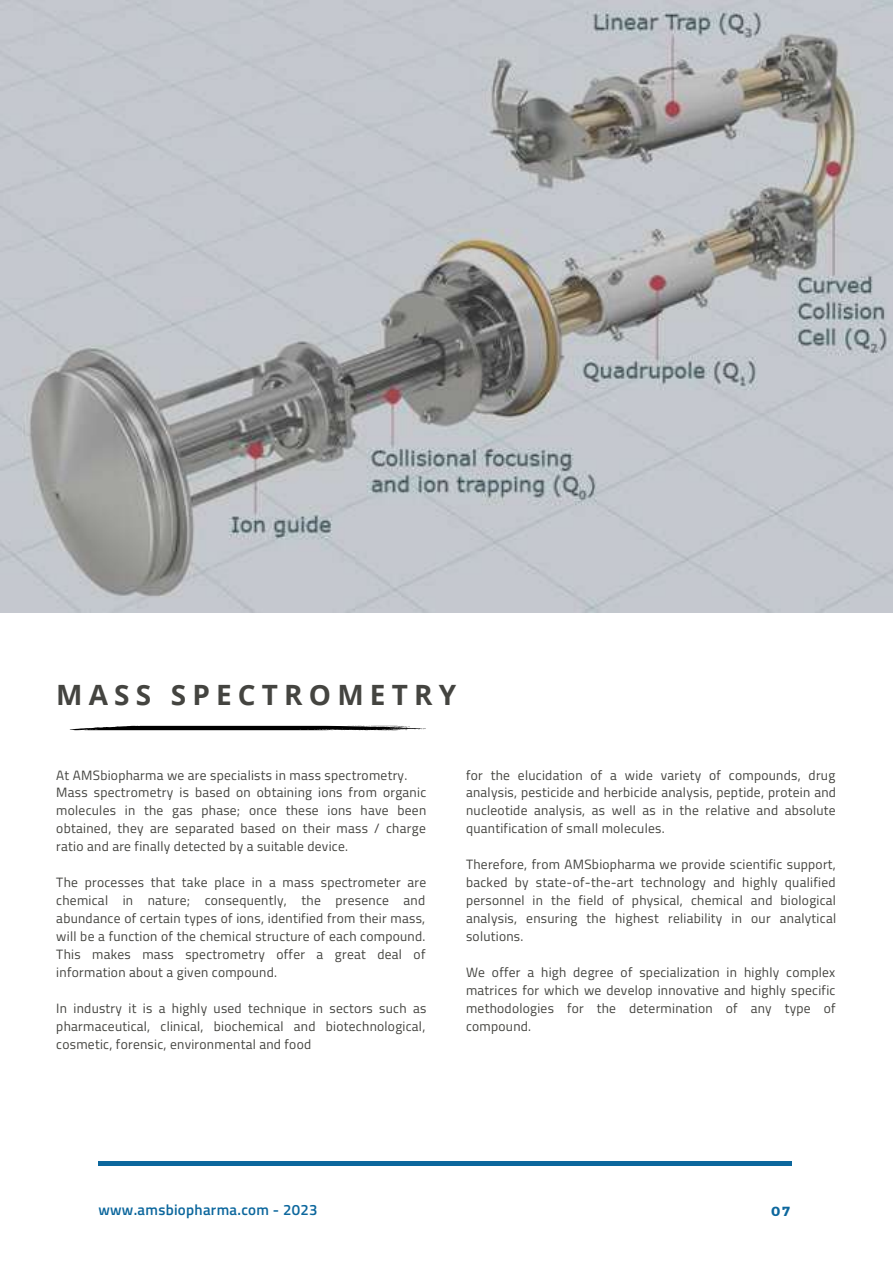
<style>
.page{position:relative;width:893px;height:1264px;background:#fff}
.page>*{position:absolute;margin:0;border:0;box-sizing:border-box;transform-origin:0 0}
.t1{font:700 27.9px "Open Sans";letter-spacing:.22em;color:#444440}
.t2{font:600 15px "Titillium Web";letter-spacing:.02em;color:#0c679d}
.t3{font:13.5px/18px "Titillium Web";letter-spacing:.02em;color:#444440;text-align:justify}
.t4{font:700 13.2px "Montserrat";color:#0c679d}
</style>
<div class="page">
<img style="left:0;top:0;width:892px;height:613px">
<hr style="left:98px;top:1161px;width:694px;height:4px;background:#0c679d">
<svg style="left:70px;top:725px;width:356px;height:6px;background:#656565"></svg>
<h1 class="t1" style="left:56px;top:675px;width:401px">MASS SPECTROMETRY</h1>
<p class="t3" style="left:56px;top:765px;width:371px;text-align:left">At AMSbiopharma we are specialists in mass spectrometry.<br>Mass spectrometry is based on obtaining ions from organic molecules in the gas phase; once these ions have been obtained, they are separated based on their mass / charge ratio and are finally detected by a suitable device.</p>
<p class="t3" style="left:56px;top:873px;width:371px">The processes that take place in a mass spectrometer are chemical in nature; consequently, the presence and abundance of certain types of ions, identified from their mass, will be a function of the chemical structure of each compound.<br>This makes mass spectrometry offer a great deal of information about a given compound.</p>
<p class="t3" style="left:56px;top:999px;width:371px">In industry it is a highly used technique in sectors such as pharmaceutical, clinical, biochemical and biotechnological, cosmetic, forensic, environmental and food</p>
<p class="t3" style="left:466px;top:765px;width:371px">for the elucidation of a wide variety of compounds, drug analysis, pesticide and herbicide analysis, peptide, protein and nucleotide analysis, as well as in the relative and absolute quantification of small molecules.</p>
<p class="t3" style="left:466px;top:855px;width:371px">Therefore, from AMSbiopharma we provide scientific support, backed by state-of-the-art technology and highly qualified personnel in the field of physical, chemical and biological analysis, ensuring the highest reliability in our analytical solutions.</p>
<p class="t3" style="left:466px;top:963px;width:371px">We offer a high degree of specialization in highly complex matrices for which we develop innovative and highly specific methodologies for the determination of any type of compound.</p>
<p class="t2" style="left:98px;top:1198px;width:221px">www.amsbiopharma.com - 2023</p>
<p class="t4" style="left:771px;top:1203px;width:20px">07</p>
</div>
